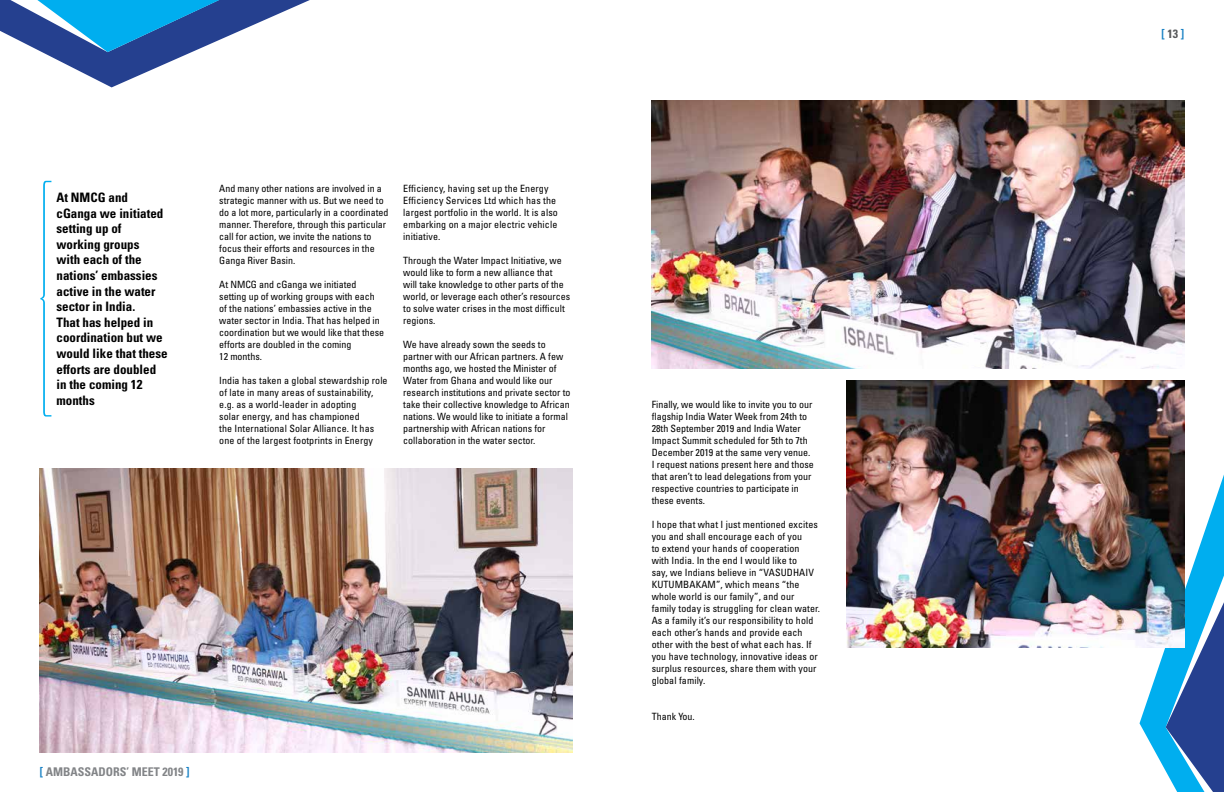
<style>
.page{position:relative;width:1224px;height:792px;background:#fff}
.page>*{position:absolute;margin:0;border:0;box-sizing:border-box;transform-origin:0 0}
.t1{font:700 condensed 13px/15.6px "Univers LT Std";color:#000}
.t2{font:700 condensed 12px "Univers LT Std";color:#828487}
.t3{font:700 condensed 12px "Univers LT Std";color:#157fc3}
.t4{font:condensed 10px/12px "Univers LT Std";color:#000}
.s1{color:#157fc3}
.s2{color:#58595b}
</style>
<div class="page">
<svg style="left:0;top:0;width:310px;height:87px"></svg>
<svg style="left:1140px;top:342px;width:84px;height:450px"></svg>
<img style="left:40px;top:468px;width:532px;height:284px">
<img style="left:652px;top:101px;width:532px;height:268px">
<img style="left:846px;top:380px;width:338px;height:268px">
<svg style="left:40px;top:181px;width:11px;height:236px"></svg>
<h1 class="t1" style="left:57px;top:190px;width:113px">At NMCG and cGanga we initiated setting up of working groups<br>with each of the nations’ embassies active in the water sector in India.<br>That has helped in coordination but we would like that these efforts are doubled in the coming 12 months</h1>
<p class="t4" style="left:219px;top:182px;width:171px">And many other nations are involved in a strategic manner with us. But we need to do a lot more, particularly in a coordinated manner. Therefore, through this particular call for action, we invite the nations to focus their efforts and resources in the Ganga River Basin.</p>
<p class="t4" style="left:219px;top:278px;width:166px">At NMCG and cGanga we initiated setting up of working groups with each of the nations’ embassies active in the water sector in India. That has helped in coordination but we would like that these efforts are doubled in the coming<br>12 months.</p>
<p class="t4" style="left:219px;top:374px;width:170px">India has taken a global stewardship role of late in many areas of sustainability, e.g. as a world-leader in adopting<br>solar energy, and has championed<br>the International Solar Alliance. It has one of the largest footprints in Energy</p>
<p class="t4" style="left:403px;top:182px;width:156px">Efficiency, having set up the Energy Efficiency Services Ltd which has the largest portfolio in the world. It is also embarking on a major electric vehicle initiative.</p>
<p class="t4" style="left:403px;top:254px;width:168px">Through the Water Impact Initiative, we would like to form a new alliance that<br>will take knowledge to other parts of the world, or leverage each other’s resources to solve water crises in the most difficult regions.</p>
<p class="t4" style="left:403px;top:338px;width:169px">We have already sown the seeds to partner with our African partners. A few months ago, we hosted the Minister of Water from Ghana and would like our research institutions and private sector to take their collective knowledge to African nations. We would like to initiate a formal partnership with African nations for collaboration in the water sector.</p>
<p class="t2" style="left:40px;top:764px;width:151px"><span class="s1">[</span> AMBASSADORS’ MEET 2019 <span class="s1">]</span></p>
<p class="t4" style="left:652px;top:398px;width:164px">Finally, we would like to invite you to our flagship India Water Week from 24th to 28th September 2019 and India Water Impact Summit scheduled for 5th to 7th December 2019 at the same very venue.<br>I request nations present here and those that aren’t to lead delegations from your respective countries to participate in these events.</p>
<p class="t4" style="left:652px;top:518px;width:168px">I hope that what I just mentioned excites you and shall encourage each of you<br>to extend your hands of cooperation with India. In the end I would like to<br>say, we Indians believe in “VASUDHA</p>
<p class="t4" style="left:806px;top:566px;width:10px">IV</p>
<p class="t4" style="left:652px;top:578px;width:170px;text-indent:23px">MBAKAM”, which means “the whole world is our family”, and our family today is struggling for clean water.<br>As a family it’s our responsibility to hold each other’s hands and provide each other with the best of what each has. If you have technology, innovative ideas or surplus resources, share them with your global family.</p>
<p class="t4" style="left:652px;top:710px;width:45px">Thank You.</p>
<p class="t4" style="left:652px;top:578px;width:7px">KUTU</p>
<p class="t3" style="left:1162px;top:26px;width:24px">[<span class="s2">13</span>]</p>
</div>
